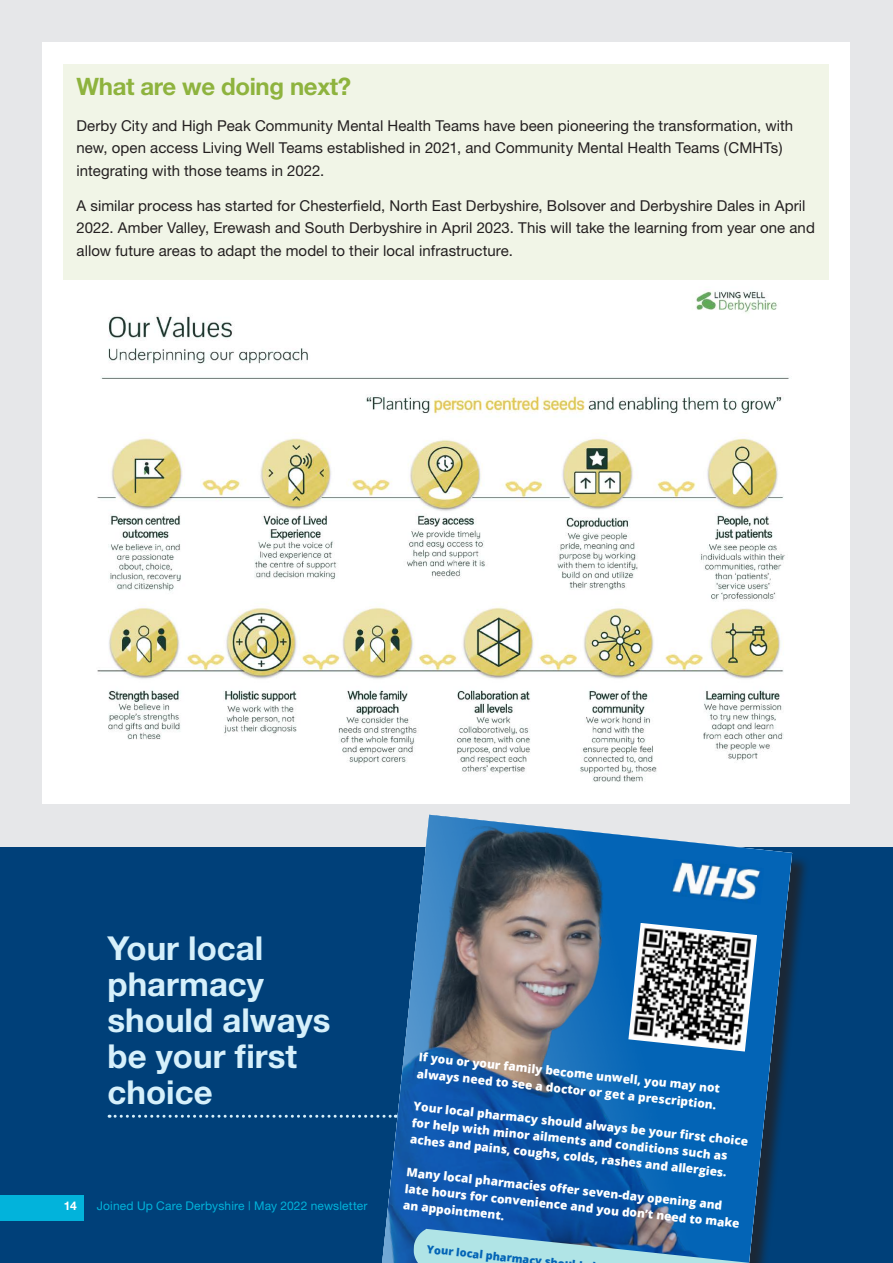
<style>
.page{position:relative;width:893px;height:1263px;background:#fff}
.page>*{position:absolute;margin:0;border:0;box-sizing:border-box;transform-origin:0 0}
.H2_underline{font:700 33px/36px "Helvetica Neue";color:#d6f0fb}
.H2_strategy{font:700 24px "Helvetica Neue";letter-spacing:-.015em;color:#8eb33e}
.t1{font:15px/22.5px "Helvetica Neue";letter-spacing:.005em;color:#231f20}
.t2{font:12px "Helvetica Neue";letter-spacing:.01em;color:#02b3db}
.t3{font:700 12px "Helvetica Neue";color:#fff}
.t4{font:800 11.85px/16.5px "Open Sans";color:#fff}
.t5{font:800 10.95px "Open Sans";color:#0364b6}
</style>
<div class="page">
<div style="left:0;top:846px;width:893px;height:417px;background:#004079"></div>
<div style="left:0;top:0;width:893px;height:846px;background:#e6e7e9"></div>
<div style="left:43px;top:43px;width:807px;height:761px;background:#fff"></div>
<div style="left:64px;top:64px;width:765px;height:217px;background:#f1f5e7"></div>
<div style="left:0;top:1194px;width:83px;height:26px;background:#02b3db"></div>
<img style="left:97px;top:291px;width:692px;height:491px">
<svg style="left:109px;top:1115px;width:269px;height:3px"></svg>
<div style="left:378px;top:817px;width:432px;height:446px;background:#231f20;opacity:.75"></div>
<img style="left:766px;top:817px;width:26px;height:446px">
<img style="left:382px;top:815px;width:384px;height:448px">
<svg style="left:413px;top:1229px;width:336px;height:34px;background:#66a0c3"></svg>
<img style="left:628px;top:923px;width:129px;height:128px">
<h2 class="H2_strategy" style="left:77px;top:72px;width:276px">What are we doing next?</h2>
<p class="t1" style="left:77px;top:114px;width:718px">Derby City and High Peak Community Mental Health Teams have been pioneering the transformation, with new, open access Living Well Teams established in 2021, and Community Mental Health Teams (CMHTs) integrating with those teams in 2022.</p>
<p class="t1" style="left:77px;top:194px;width:740px">A similar process has started for Chesterfield, North East Derbyshire, Bolsover and Derbyshire Dales in April<br>2022. Amber Valley, Erewash and South Derbyshire in April 2023. This will take the learning from year one and allow future areas to adapt the model to their local infrastructure.</p>
<h1 class="H2_underline" style="left:108px;top:929px;width:224px">Your local pharmacy should always be your first choice</h1>
<p class="t3" style="left:64px;top:1198px;width:14px">14</p>
<p class="t2" style="left:97px;top:1199px;width:272px">Joined Up Care Derbyshire | May 2022 newsletter</p>
<p class="t4" style="left:420px;top:1048px;width:304px;rotate:6deg">If you or your family become unwell, you may not</p>
<p class="t4" style="left:415px;top:1097px;width:338px;rotate:6deg">Your local pharmacy should always be your first choice</p>
<p class="t4" style="left:418px;top:1064px;width:302px;rotate:6deg">always need to see a doctor or get a prescription.</p>
<p class="t4" style="left:413px;top:1114px;width:319px;rotate:6deg">for help with minor ailments and conditions such as</p>
<p class="t4" style="left:408px;top:1163px;width:319px;rotate:6deg">Many local pharmacies offer seven-day opening and</p>
<p class="t4" style="left:411px;top:1130px;width:320px;rotate:6deg">aches and pains, coughs, colds, rashes and allergies.</p>
<p class="t4" style="left:406px;top:1180px;width:338px;rotate:6deg">late hours for convenience and you don’t need to make an appointment.</p>
<p class="t5" style="left:428px;top:1241px;width:133px;rotate:6deg">Your local pharmacy sh</p>
</div>
